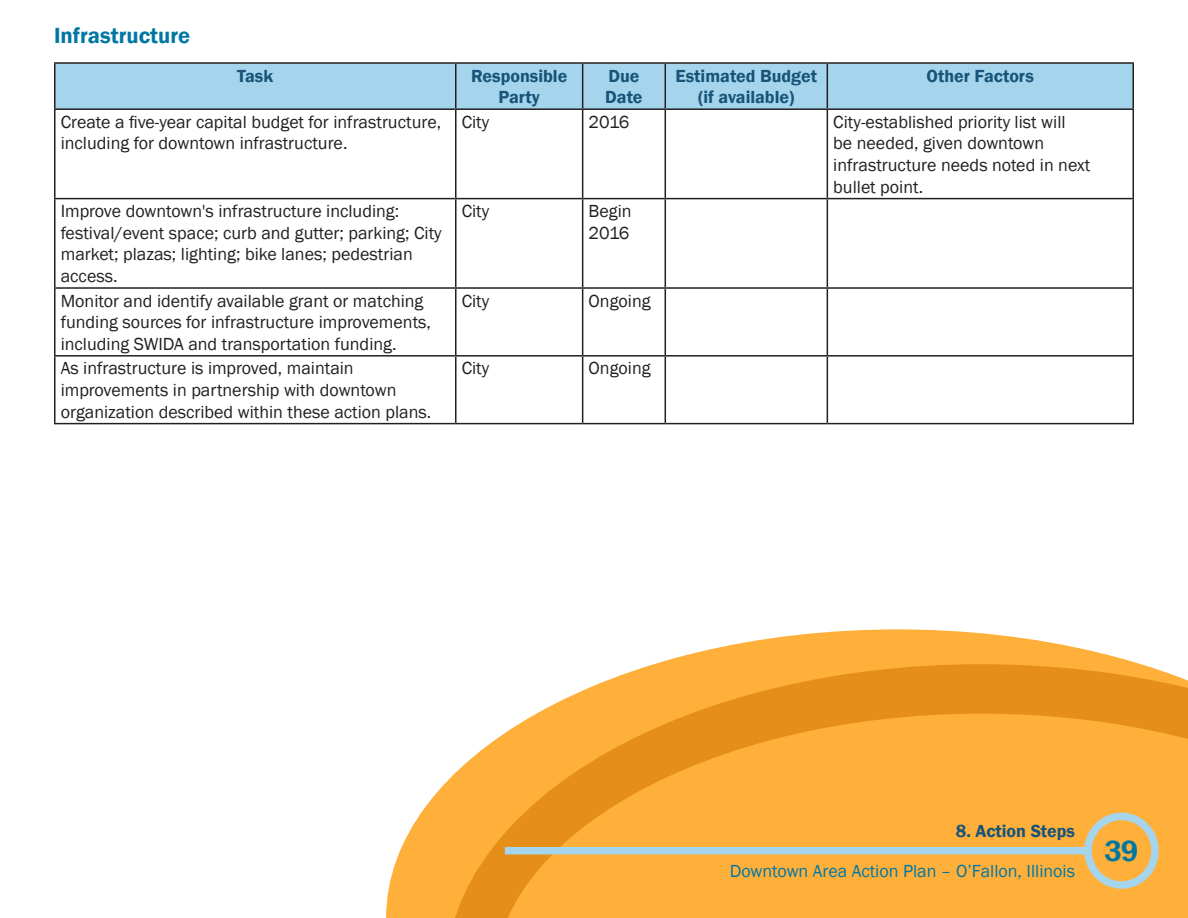
<style>
.page{position:relative;width:1188px;height:918px;background:#fff}
.page>*{position:absolute;margin:0;border:0;box-sizing:border-box;transform-origin:0 0}
.t1{font:600 30px "Franklin Gothic";color:#0077a3}
.Medium_Bold_Heading{font:600 22.5px "Franklin Gothic";color:#0077a3}
.t2{font:18px/21.6px "Franklin Gothic";color:#231f20}
.Small_Bold_Heading{font:600 18px/21.6px "Franklin Gothic";color:#185379;text-align:center}
.t3{font:18px "Franklin Gothic";color:#0077a3}
</style>
<div class="page">
<svg style="left:386px;top:629px;width:754px;height:289px"></svg>
<svg style="left:446px;top:664px;width:742px;height:254px;background:#f8ad40"></svg>
<div style="left:505px;top:847px;width:582px;height:7px;background:#a5d5ec"></div>
<div style="left:56px;top:64px;width:1076px;height:44px;background:#a5d5ec"></div>
<hr style="left:54px;top:62px;width:402px;height:2px;background:#231f20">
<hr style="left:54px;top:64px;width:2px;height:44px;background:#231f20">
<hr style="left:456px;top:62px;width:127px;height:2px;background:#231f20">
<hr style="left:455px;top:64px;width:2px;height:44px;background:#231f20">
<hr style="left:583px;top:62px;width:82px;height:2px;background:#231f20">
<hr style="left:582px;top:64px;width:1px;height:44px;background:#231f20">
<hr style="left:665px;top:62px;width:162px;height:2px;background:#231f20">
<hr style="left:665px;top:64px;width:1px;height:44px;background:#231f20">
<hr style="left:827px;top:62px;width:307px;height:2px;background:#231f20">
<hr style="left:827px;top:64px;width:1px;height:44px;background:#231f20">
<hr style="left:1132px;top:64px;width:2px;height:44px;background:#231f20">
<hr style="left:54px;top:108px;width:402px;height:2px;background:#231f20">
<hr style="left:54px;top:110px;width:2px;height:88px;background:#231f20">
<hr style="left:456px;top:108px;width:127px;height:2px;background:#231f20">
<hr style="left:455px;top:110px;width:2px;height:88px;background:#231f20">
<hr style="left:583px;top:108px;width:82px;height:2px;background:#231f20">
<hr style="left:582px;top:110px;width:1px;height:88px;background:#231f20">
<hr style="left:665px;top:108px;width:162px;height:2px;background:#231f20">
<hr style="left:665px;top:110px;width:1px;height:88px;background:#231f20">
<hr style="left:827px;top:108px;width:307px;height:2px;background:#231f20">
<hr style="left:827px;top:110px;width:1px;height:88px;background:#231f20">
<hr style="left:1132px;top:110px;width:2px;height:88px;background:#231f20">
<hr style="left:54px;top:198px;width:402px;height:1px;background:#231f20">
<hr style="left:54px;top:199px;width:2px;height:88px;background:#231f20">
<hr style="left:456px;top:198px;width:127px;height:1px;background:#231f20">
<hr style="left:455px;top:199px;width:2px;height:88px;background:#231f20">
<hr style="left:583px;top:198px;width:82px;height:1px;background:#231f20">
<hr style="left:582px;top:199px;width:1px;height:88px;background:#231f20">
<hr style="left:665px;top:198px;width:162px;height:1px;background:#231f20">
<hr style="left:665px;top:199px;width:1px;height:88px;background:#231f20">
<hr style="left:827px;top:198px;width:307px;height:1px;background:#231f20">
<hr style="left:827px;top:199px;width:1px;height:88px;background:#231f20">
<hr style="left:1132px;top:199px;width:2px;height:88px;background:#231f20">
<hr style="left:54px;top:287px;width:402px;height:2px;background:#231f20">
<hr style="left:54px;top:289px;width:2px;height:66px;background:#231f20">
<hr style="left:456px;top:287px;width:127px;height:2px;background:#231f20">
<hr style="left:455px;top:289px;width:2px;height:66px;background:#231f20">
<hr style="left:583px;top:287px;width:82px;height:2px;background:#231f20">
<hr style="left:582px;top:289px;width:1px;height:66px;background:#231f20">
<hr style="left:665px;top:287px;width:162px;height:2px;background:#231f20">
<hr style="left:665px;top:289px;width:1px;height:66px;background:#231f20">
<hr style="left:827px;top:287px;width:307px;height:2px;background:#231f20">
<hr style="left:827px;top:289px;width:1px;height:66px;background:#231f20">
<hr style="left:1132px;top:289px;width:2px;height:66px;background:#231f20">
<hr style="left:54px;top:355px;width:402px;height:2px;background:#231f20">
<hr style="left:54px;top:357px;width:2px;height:66px;background:#231f20">
<hr style="left:456px;top:355px;width:127px;height:2px;background:#231f20">
<hr style="left:455px;top:357px;width:2px;height:66px;background:#231f20">
<hr style="left:583px;top:355px;width:82px;height:2px;background:#231f20">
<hr style="left:582px;top:357px;width:1px;height:66px;background:#231f20">
<hr style="left:665px;top:355px;width:162px;height:2px;background:#231f20">
<hr style="left:665px;top:357px;width:1px;height:66px;background:#231f20">
<hr style="left:827px;top:355px;width:307px;height:2px;background:#231f20">
<hr style="left:827px;top:357px;width:1px;height:66px;background:#231f20">
<hr style="left:1132px;top:357px;width:2px;height:66px;background:#231f20">
<hr style="left:54px;top:423px;width:402px;height:1px;background:#231f20">
<hr style="left:456px;top:423px;width:127px;height:1px;background:#231f20">
<hr style="left:583px;top:423px;width:82px;height:1px;background:#231f20">
<hr style="left:665px;top:423px;width:162px;height:1px;background:#231f20">
<hr style="left:827px;top:423px;width:307px;height:1px;background:#231f20">
<p class="Medium_Bold_Heading" style="left:54px;top:21px;width:138px">Infrastructure</p>
<p class="Small_Bold_Heading" style="left:237px;top:65px;width:37px">Task</p>
<p class="Small_Bold_Heading" style="left:471px;top:65px;width:98px">Responsible<br>Party</p>
<p class="Small_Bold_Heading" style="left:605px;top:65px;width:39px;text-align:left">Due<br>Date</p>
<p class="Small_Bold_Heading" style="left:675px;top:65px;width:143px">Estimated Budget (if available)</p>
<p class="Small_Bold_Heading" style="left:927px;top:65px;width:109px">Other Factors</p>
<p class="t2" style="left:61px;top:111px;width:382px">Create a five-year capital budget for infrastructure, including for downtown infrastructure.</p>
<p class="t2" style="left:462px;top:111px;width:29px">City</p>
<p class="t2" style="left:589px;top:111px;width:42px">2016</p>
<p class="t2" style="left:833px;top:111px;width:258px">City-established priority list will<br>be needed, given downtown infrastructure needs noted in next bullet point.</p>
<p class="t2" style="left:61px;top:201px;width:382px">Improve downtown's infrastructure including: festival/event space; curb and gutter; parking; City market; plazas; lighting; bike lanes; pedestrian access.</p>
<p class="t2" style="left:462px;top:201px;width:29px">City</p>
<p class="t2" style="left:589px;top:201px;width:44px">Begin<br>2016</p>
<p class="t2" style="left:61px;top:290px;width:372px">Monitor and identify available grant or matching funding sources for infrastructure improvements, including SWIDA and transportation funding.</p>
<p class="t2" style="left:462px;top:290px;width:29px">City</p>
<p class="t2" style="left:589px;top:290px;width:64px">Ongoing</p>
<p class="t2" style="left:61px;top:358px;width:372px">As infrastructure is improved, maintain improvements in partnership with downtown organization described within these action plans.</p>
<p class="t2" style="left:462px;top:358px;width:29px">City</p>
<p class="t2" style="left:589px;top:358px;width:64px">Ongoing</p>
<p class="Small_Bold_Heading" style="left:956px;top:821px;width:121px">8. Action Steps</p>
<p class="t3" style="left:730px;top:859px;width:347px">Downtown Area Action Plan – O’Fallon, Illinois</p>
<h1 class="t1" style="left:1105px;top:833px;width:36px">39</h1>
</div>
